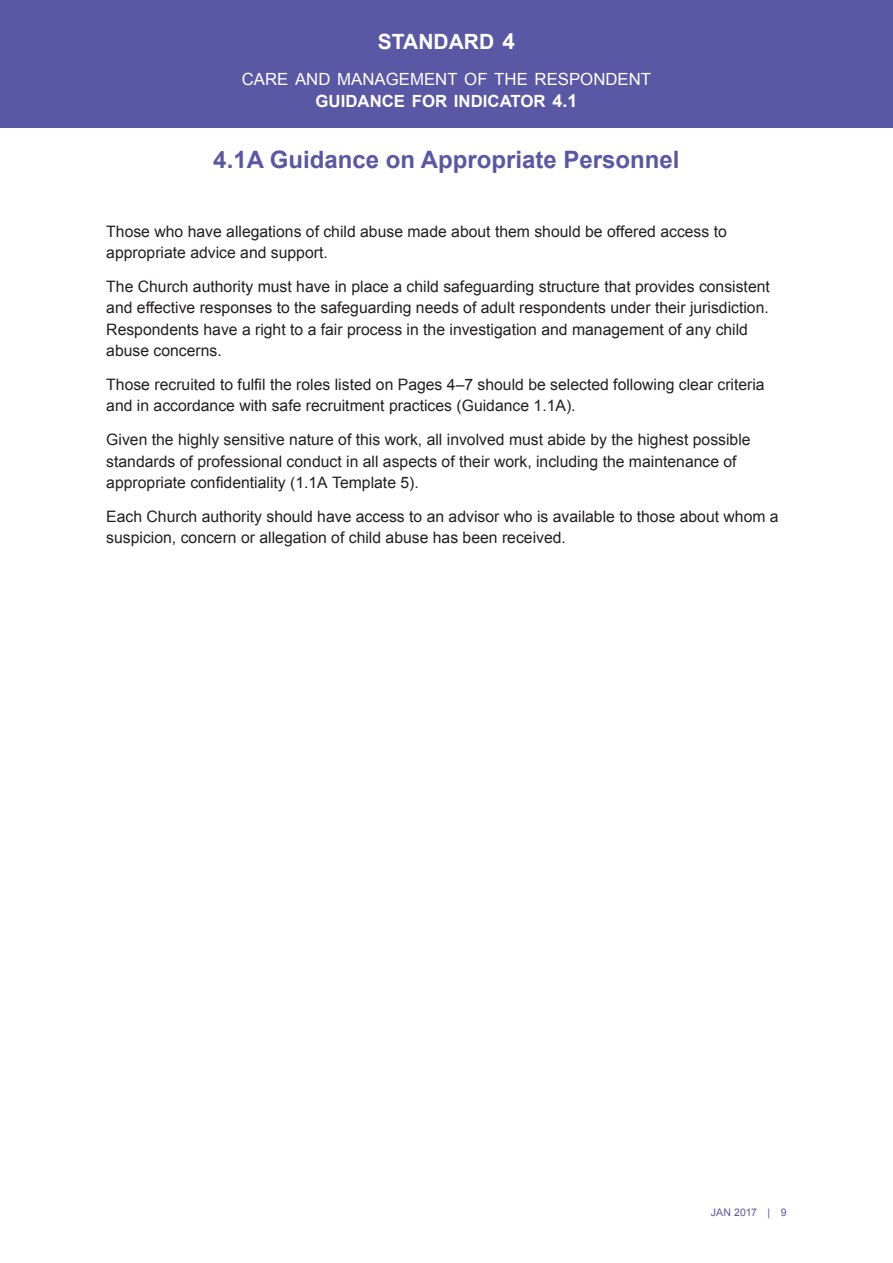
<style>
.page{position:relative;width:893px;height:1263px;background:#fff}
.page>*{position:absolute;margin:0;border:0;box-sizing:border-box;transform-origin:0 0}
.Body_text{font:700 24px "Arial";color:#5a57a5}
.Body_text-2{font:700 21px "Arial";color:#fff}
.Body_text-3{font:16.8px/22.5px "Arial";color:#fff;text-align:center}
.Body_text-4{font:15.75px/21.3px "Arial";color:#231f20}
.t1{font:10.5px "Arial";color:#5a57a5}
.s1{font-size:22.5px}
.s2{font-weight:700}
.s3{font-weight:700;font-size:18px}
</style>
<div class="page">
<div style="left:0;top:0;width:893px;height:128px;background:#5a57a5"></div>
<p class="Body_text-2" style="left:378px;top:28px;width:139px">STANDARD <span class="s1">4</span></p>
<p class="Body_text-3" style="left:242px;top:68px;width:411px">CARE AND MANAGEMENT OF THE RESPONDENT<br><span class="s2">GUIDANCE FOR INDICATOR</span> <span class="s3">4.1</span></p>
<p class="Body_text" style="left:213px;top:144px;width:468px">4.1A Guidance on Appropriate Personnel</p>
<p class="Body_text-4" style="left:106px;top:221px;width:622px">Those who have allegations of child abuse made about them should be offered access to appropriate advice and support.</p>
<p class="Body_text-4" style="left:106px;top:276px;width:665px">The Church authority must have in place a child safeguarding structure that provides consistent and effective responses to the safeguarding needs of adult respondents under their jurisdiction.<br>Respondents have a right to a fair process in the investigation and management of any child abuse concerns.</p>
<p class="Body_text-4" style="left:106px;top:374px;width:660px">Those recruited to fulfil the roles listed on Pages 4–7 should be selected following clear criteria and in accordance with safe recruitment practices (Guidance 1.1A).</p>
<p class="Body_text-4" style="left:106px;top:429px;width:646px">Given the highly sensitive nature of this work, all involved must abide by the highest possible standards of professional conduct in all aspects of their work, including the maintenance of appropriate confidentiality (1.1A Template 5).</p>
<p class="Body_text-4" style="left:106px;top:506px;width:674px">Each Church authority should have access to an advisor who is available to those about whom a suspicion, concern or allegation of child abuse has been received.</p>
<p class="t1" style="left:711px;top:1205px;width:8px">JAN</p>
<p class="t1" style="left:734px;top:1205px;width:54px">2017 | 9</p>
</div>
